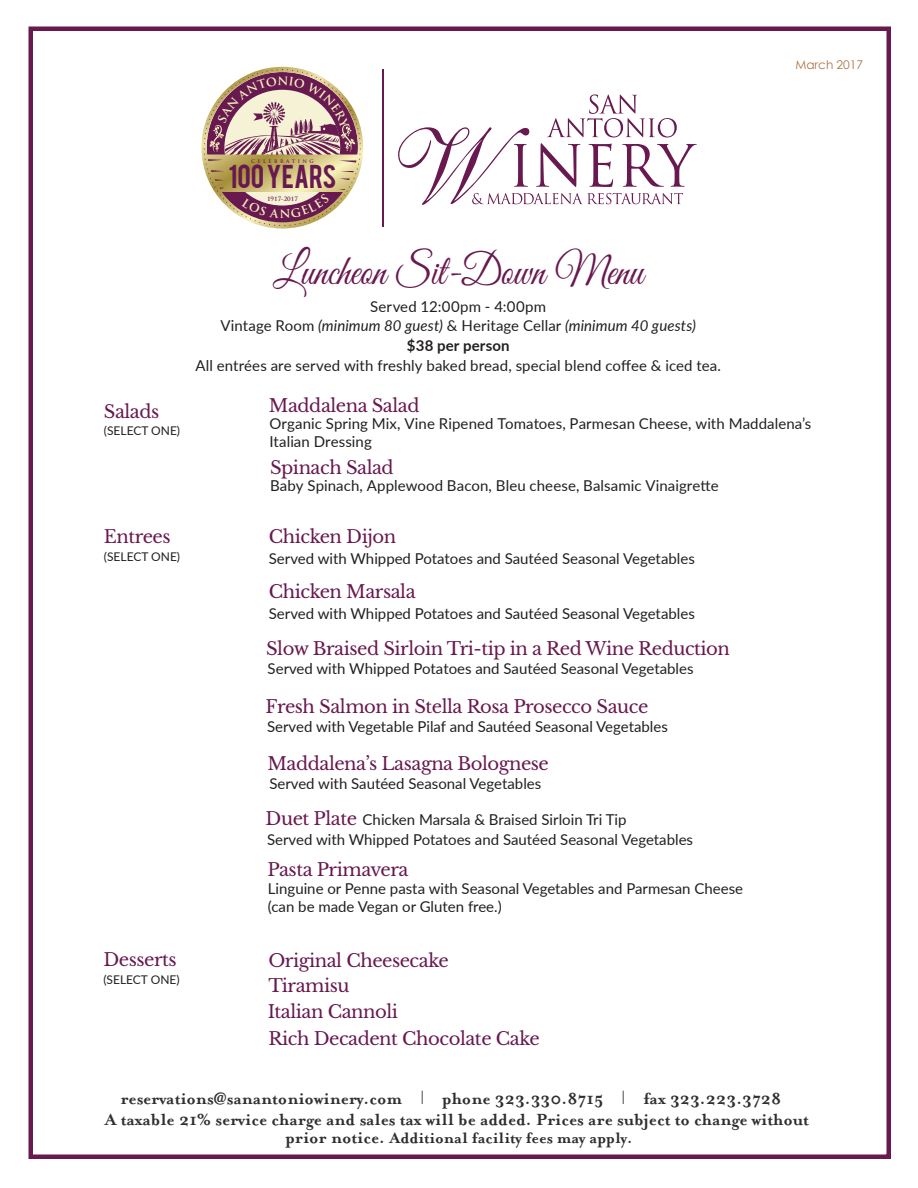
<style>
.page{position:relative;width:918px;height:1188px;background:#fff}
.page>*{position:absolute;margin:0;border:0;box-sizing:border-box;transform-origin:0 0}
.t1{font:43.95px "Great Vibes";color:#68194f;scale:.88 1}
.t2{font:25.95px "Bebas";color:#68194f}
.t3{font:700 18.75px/21.5px "Mrs Eaves";color:#2e2f2f}
.t4{font:18px/25.2px "Libre Baskerville";letter-spacing:-.025em;color:#68194f}
.t5{font:700 17.4px "Mrs Eaves";color:#2b2c2c}
.t6{font:15px/19.5px "Lato";color:#231f20}
.t7{font:12px "Lato";color:#231f20}
.t8{font:12px "Century Gothic";color:#aa7345}
.t9{font:700 5.85px "Trajan Pro";color:#68194f}
.t10{font:700 4.95px "Trajan Pro";letter-spacing:.5em;color:#68194f}
.s1{font-style:italic}
.s2{font-weight:700}
.s3{font-size:18.75px;color:#2e2f2f}
</style>
<div class="page">
<div style="left:28px;top:27px;width:863px;height:1132px;border:4px solid #68194f"></div>
<svg style="left:398px;top:94px;width:299px;height:111px"></svg>
<hr style="left:382px;top:69px;width:1px;height:157px;background:#68194f">
<svg style="left:201px;top:67px;width:162px;height:162px"></svg>
<p class="t8" style="left:795px;top:56px;width:69px">March 2017</p>
<p class="t10" style="left:251px;top:158px;width:64px">CELEBRATING</p>
<h2 class="t2" style="left:229px;top:158px;width:109px">100 YEARS</h2>
<p class="t9" style="left:267px;top:196px;width:32px">1917-2017</p>
<h1 class="t1" style="left:273px;top:246px;width:422px">Luncheon Sit-Down Menu</h1>
<p class="t6" style="left:221px;top:296px;width:477px;text-align:center">Served 12:00pm - 4:00pm<br>Vintage Room <span class="s1">(minimum 80 guest)</span> &amp; Heritage Cellar <span class="s1">(minimum 40 guests) </span><span class="s2">$38 per person</span></p>
<p class="t6" style="left:195px;top:355px;width:527px">All entrées are served with freshly baked bread, special blend coffee &amp; iced tea.</p>
<p class="t4" style="left:104px;top:399px;width:57px">Salads</p>
<p class="t7" style="left:104px;top:422px;width:78px">(SELECT ONE)</p>
<p class="t4" style="left:269px;top:393px;width:152px">Maddalena Salad</p>
<p class="t6" style="left:269px;top:414px;width:544px;line-height:18px">Organic Spring Mix, Vine Ripened Tomatoes, Parmesan Cheese, with Maddalena’s<br>Italian Dressing</p>
<p class="t4" style="left:270px;top:455px;width:125px">Spinach Salad</p>
<p class="t6" style="left:270px;top:475px;width:450px">Baby Spinach, Applewood Bacon, Bleu cheese, Balsamic Vinaigrette</p>
<p class="t4" style="left:104px;top:524px;width:68px">Entrees</p>
<p class="t7" style="left:104px;top:548px;width:78px">(SELECT ONE)</p>
<p class="t4" style="left:269px;top:524px;width:129px">Chicken Dijon</p>
<p class="t6" style="left:269px;top:548px;width:427px">Served with Whipped Potatoes and Sautéed Seasonal Vegetables</p>
<p class="t4" style="left:269px;top:579px;width:148px">Chicken Marsala</p>
<p class="t6" style="left:269px;top:603px;width:427px">Served with Whipped Potatoes and Sautéed Seasonal Vegetables</p>
<p class="t4" style="left:266px;top:636px;width:465px">Slow Braised Sirloin Tri-tip in a Red Wine Reduction</p>
<p class="t6" style="left:268px;top:658px;width:427px">Served with Whipped Potatoes and Sautéed Seasonal Vegetables</p>
<p class="t4" style="left:266px;top:694px;width:384px">Fresh Salmon in Stella Rosa Prosecco Sauce</p>
<p class="t6" style="left:267px;top:716px;width:402px">Served with Vegetable Pilaf and Sautéed Seasonal Vegetables</p>
<p class="t4" style="left:267px;top:751px;width:283px">Maddalena’s Lasagna Bolognese</p>
<p class="t6" style="left:269px;top:773px;width:273px">Served with Sautéed Seasonal Vegetables</p>
<p class="t4" style="left:266px;top:806px;width:93px">Duet Plate</p>
<p class="t6" style="left:267px;top:829px;width:427px">Served with Whipped Potatoes and Sautéed Seasonal Vegetables</p>
<p class="t6" style="left:363px;top:810px;width:265px">Chicken Marsala &amp; Braised Sirloin Tri Tip</p>
<p class="t4" style="left:267px;top:857px;width:143px">Pasta Primavera</p>
<p class="t6" style="left:268px;top:879px;width:477px;line-height:18px">Linguine or Penne pasta with Seasonal Vegetables and Parmesan Cheese (can be made Vegan or Gluten free.)</p>
<p class="t4" style="left:103px;top:947px;width:75px">Desserts</p>
<p class="t7" style="left:103px;top:971px;width:78px">(SELECT ONE)</p>
<p class="t4" style="left:268px;top:948px;width:182px">Original Cheesecake<br>Tiramisu<br>Italian Cannoli</p>
<p class="t4" style="left:268px;top:1026px;width:273px">Rich Decadent Chocolate Cake</p>
<p class="t3" style="left:105px;top:1087px;width:706px;text-indent:16px">reservations@sanantoniowinery.com | phone 323.330.8715 | fax 323.223.3728<br>A taxable 21% service charge and sales tax will be added. Prices are subject to change without</p>
<p class="t5" style="left:285px;top:1128px;width:349px"><span class="s3">prior notice.</span> Additional facility fees may apply.</p>
</div>
